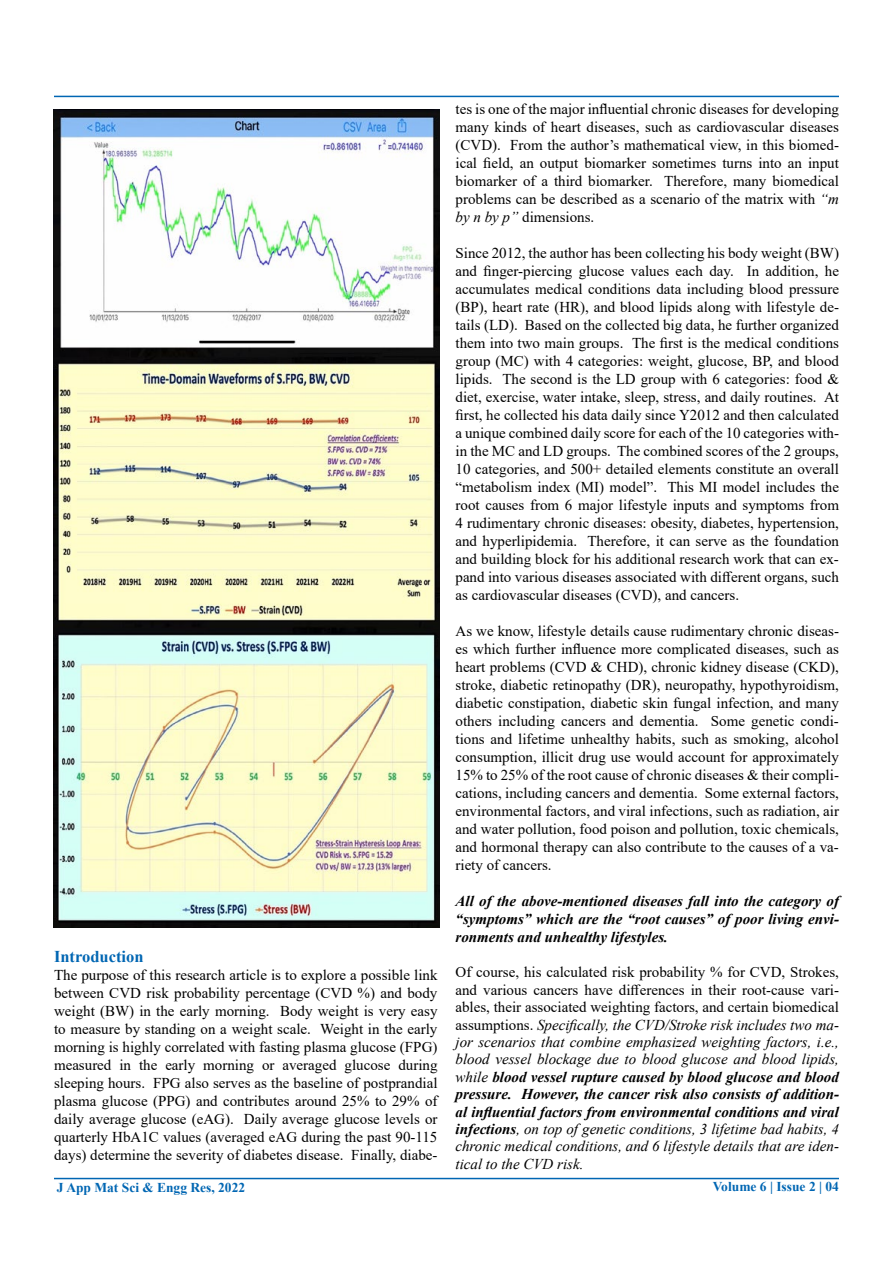
<style>
.page{position:relative;width:893px;height:1263px;background:#fff}
.page>*{position:absolute;margin:0;border:0;box-sizing:border-box;transform-origin:0 0}
.t1{font:700 16.5px "Times New Roman";color:#0066b3}
.t2{font:15px/18px "Times New Roman";color:#000;text-align:justify}
.t3{font:italic 15px/17.4px "Times New Roman";color:#000;text-align:justify}
.t4{font:italic 700 15px/18px "Times New Roman";color:#000;text-align:justify}
.t5{font:700 13.5px "Times New Roman";color:#0066b3}
.s1{font-style:italic}
.s2{font-style:normal}
.s3{font-weight:700}
</style>
<div class="page">
<hr style="left:54px;top:1178px;width:785px;height:1px;background:#0066b3">
<hr style="left:54px;top:96px;width:785px;height:1px;background:#0066b3">
<img style="left:54px;top:109px;width:385px;height:818px">
<p class="t1" style="left:54px;top:944px;width:91px">Introduction</p>
<p class="t2" style="left:54px;top:965px;width:385px">The purpose of this research article is to explore a possible link between CVD risk probability percentage (CVD %) and body weight (BW) in the early morning. Body weight is very easy to measure by standing on a weight scale. Weight in the early morning is highly correlated with fasting plasma glucose (FPG) measured in the early morning or averaged glucose during sleeping hours. FPG also serves as the baseline of postprandial plasma glucose (PPG) and contributes around 25% to 29% of daily average glucose (eAG). Daily average glucose levels or quarterly HbA1C values (averaged eAG during the past 90-115 days) determine the severity of diabetes disease. Finally, diabe-</p>
<p class="t2" style="left:455px;top:99px;width:385px">tes is one of the major influential chronic diseases for developing many kinds of heart diseases, such as cardiovascular diseases (CVD). From the author’s mathematical view, in this biomed&shy;ical field, an output biomarker sometimes turns into an input biomarker of a third biomarker. Therefore, many biomedical problems can be described as a scenario of the matrix with <span class="s1">“m by n by p”</span> dimensions.</p>
<p class="t2" style="left:455px;top:243px;width:385px">Since 2012, the author has been collecting his body weight (BW) and finger-piercing glucose values each day. In addition, he accumulates medical conditions data including blood pressure (BP), heart rate (HR), and blood lipids along with lifestyle de&shy;tails (LD). Based on the collected big data, he further organized them into two main groups. The first is the medical conditions group (MC) with 4 categories: weight, glucose, BP, and blood lipids. The second is the LD group with 6 categories: food &amp; diet, exercise, water intake, sleep, stress, and daily routines. At first, he collected his data daily since Y2012 and then calculated a unique combined daily score for each of the 10 categories with&shy;in the MC and LD groups. The combined scores of the 2 groups, 10 categories, and 500+ detailed elements constitute an overall “metabolism index (MI) model”. This MI model includes the root causes from 6 major lifestyle inputs and symptoms from 4 rudimentary chronic diseases: obesity, diabetes, hypertension, and hyperlipidemia. Therefore, it can serve as the foundation and building block for his additional research work that can ex&shy;pand into various diseases associated with different organs, such as cardiovascular diseases (CVD), and cancers.</p>
<p class="t2" style="left:455px;top:621px;width:385px">As we know, lifestyle details cause rudimentary chronic diseas&shy;es which further influence more complicated diseases, such as heart problems (CVD &amp; CHD), chronic kidney disease (CKD), stroke, diabetic retinopathy (DR), neuropathy, hypothyroidism, diabetic constipation, diabetic skin fungal infection, and many others including cancers and dementia. Some genetic condi&shy;tions and lifetime unhealthy habits, such as smoking, alcohol consumption, illicit drug use would account for approximately 15% to 25% of the root cause of chronic diseases &amp; their compli&shy;cations, including cancers and dementia. Some external factors, environmental factors, and viral infections, such as radiation, air and water pollution, food poison and pollution, toxic chemicals, and hormonal therapy can also contribute to the causes of a va&shy;riety of cancers.</p>
<p class="t4" style="left:455px;top:891px;width:385px">All of the above-mentioned diseases fall into the category of “symptoms” which are the “root causes” of poor living envi&shy;ronments and unhealthy lifestyles.</p>
<p class="t3" style="left:455px;top:963px;width:385px"><span class="s2">Of course, his calculated risk probability % for CVD, Strokes, and various cancers have differences in their root-cause vari&shy;ables, their associated weighting factors, and certain biomedical assumptions.</span> Specifically, the CVD/Stroke risk includes two ma&shy;jor scenarios that combine emphasized weighting factors, i.e., blood vessel blockage due to blood glucose and blood lipids, while <span class="s3">blood vessel rupture caused by blood glucose and blood pressure. However, the cancer risk also consists of addition&shy;al influential factors from environmental conditions and viral infections</span>, on top of genetic conditions, 3 lifetime bad habits, 4 chronic medical conditions, and 6 lifestyle details that are iden&shy;tical to the CVD risk.</p>
<p class="t5" style="left:57px;top:1178px;width:190px">J App Mat Sci &amp; Engg Res, 2022</p>
<p class="t5" style="left:713px;top:1177px;width:128px">Volume 6 | Issue 2 | 04</p>
</div>
